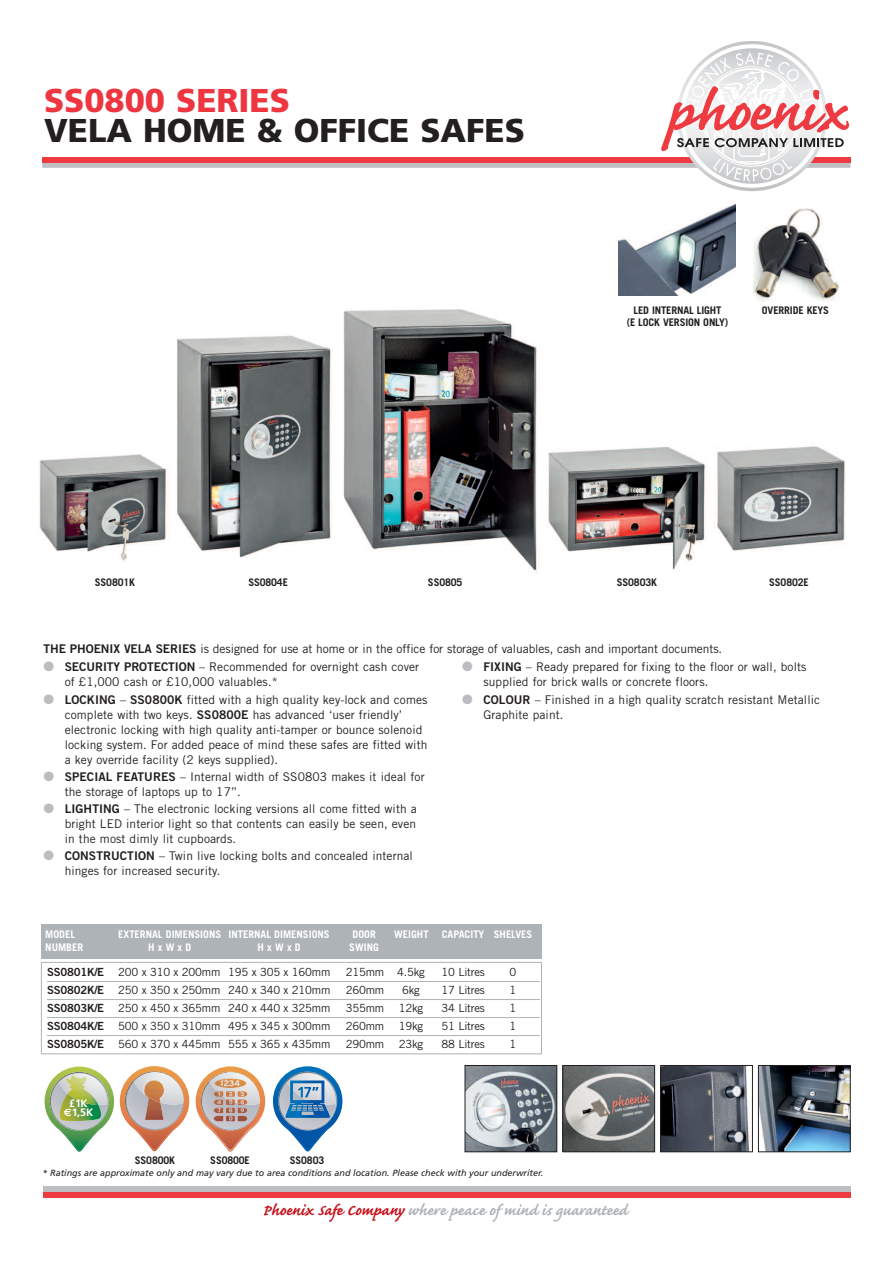
<style>
.page{position:relative;width:893px;height:1263px;background:#fff}
.page>*{position:absolute;margin:0;border:0;box-sizing:border-box;transform-origin:0 0}
.t1{font:900 33px "Frutiger";color:#231f20}
.t2{font:900 33px "Frutiger";color:#ee3640}
.t3{font:700 19.5px "Caflisch Script";color:#aeb3b8}
.t4{font:12px/15px "Trade Gothic";letter-spacing:.005em;color:#231f20}
.t5{font:11.25px "Trade Gothic";letter-spacing:-.02em;color:#231f20}
.t6{font:700 10.8px/9.9px "Frutiger";color:#fff;text-align:center}
.t7{font:700 10.5px "Trade Gothic";letter-spacing:-.01em;color:#231f20}
.t8{font:700 10.5px "Trade Gothic";color:#fff}
.t9{font:italic 9px "Frutiger";color:#231f20}
.s1{font-family:"Trade Gothic Bold Two"}
.s2{color:#bcbdc0}
.s3{font-family:"Euro Sans"}
.s4{color:#c4121a}
</style>
<div class="page">
<div style="left:41px;top:962px;width:501px;height:92px;border:1px solid #aeb3b8"></div>
<hr style="left:47px;top:981px;width:493px;height:1px;background:#aeb3b8">
<hr style="left:47px;top:999px;width:493px;height:1px;background:#aeb3b8">
<hr style="left:47px;top:1017px;width:493px;height:1px;background:#aeb3b8">
<hr style="left:47px;top:1035px;width:493px;height:1px;background:#aeb3b8">
<div style="left:41px;top:925px;width:500px;height:34px;background:#aeb3b8"></div>
<img style="left:39px;top:309px;width:806px;height:264px">
<div style="left:754px;top:202px;width:86px;height:111px;background:#fff"></div>
<img style="left:754px;top:208px;width:85px;height:93px">
<img style="left:619px;top:202px;width:117px;height:93px">
<div style="left:43px;top:1187px;width:807px;height:5px;background:#bebfc2"></div>
<div style="left:43px;top:1192px;width:807px;height:5px;background:#ee3a41"></div>
<svg style="left:42px;top:41px;width:808px;height:150px"></svg>
<img style="left:467px;top:1067px;width:88px;height:83px">
<div style="left:465px;top:1065px;width:92px;height:87px;border:1px solid #231f20"></div>
<img style="left:565px;top:1067px;width:88px;height:83px">
<div style="left:563px;top:1065px;width:92px;height:87px;border:1px solid #231f20"></div>
<img style="left:662px;top:1067px;width:89px;height:83px">
<div style="left:660px;top:1065px;width:93px;height:87px;border:1px solid #231f20"></div>
<img style="left:760px;top:1067px;width:88px;height:83px">
<div style="left:758px;top:1065px;width:92px;height:87px;border:1px solid #231f20"></div>
<svg style="left:196px;top:1066px;width:69px;height:86px"></svg>
<img style="left:241px;top:1078px;width:5px;height:9px">
<img style="left:215px;top:1079px;width:4px;height:8px">
<img style="left:219px;top:1078px;width:22px;height:24px">
<svg style="left:45px;top:1066px;width:69px;height:86px"></svg>
<img style="left:59px;top:1093px;width:43px;height:28px">
<img style="left:66px;top:1075px;width:32px;height:30px">
<svg style="left:273px;top:1066px;width:69px;height:86px"></svg>
<svg style="left:120px;top:1066px;width:69px;height:86px"></svg>
<img style="left:145px;top:1103px;width:18px;height:17px">
<img style="left:144px;top:1080px;width:20px;height:23px">
<h1 class="t2" style="left:44px;top:87px;width:247px">SS0800 SERIES</h1>
<h1 class="t1" style="left:44px;top:117px;width:482px">VELA HOME &amp; OFFICE SAFES</h1>
<p class="t7" style="left:634px;top:306px;width:89px">LED INTERNAL LIGHT</p>
<p class="t7" style="left:762px;top:306px;width:69px">OVERRIDE KEYS</p>
<p class="t7" style="left:627px;top:318px;width:103px">(E LOCK VERSION ONLY)</p>
<p class="t7" style="left:95px;top:578px;width:42px">SS0801K</p>
<p class="t7" style="left:248px;top:578px;width:41px">SS0804E</p>
<p class="t7" style="left:428px;top:578px;width:36px">SS0805</p>
<p class="t7" style="left:617px;top:578px;width:42px">SS0803K</p>
<p class="t7" style="left:769px;top:578px;width:41px">SS0802E</p>
<p class="t4" style="left:44px;top:643px;width:680px"><span class="s1">THE PHOENIX VELA SERIES</span> is designed for use at home or in the office for storage of valuables, cash and important documents.</p>
<p class="t4" style="left:65px;top:661px;width:356px;text-indent:-21px"><span class="s2">●</span> <span class="s1">SECURITY PROTECTION</span> – Recommended for overnight cash cover of £1,000 cash or £10,000 valuables.*</p>
<p class="t4" style="left:65px;top:693px;width:364px;text-indent:-21px"><span class="s2">●</span> <span class="s1">LOCKING</span> – <span class="s1">SS0800K</span> fitted with a high quality key-lock and comes complete with two keys. <span class="s1">SS0800E</span> has advanced ‘user friendly’ electronic locking with high quality anti-tamper or bounce solenoid locking system. For added peace of mind these safes are fitted with a key override facility (2 keys supplied).</p>
<p class="t4" style="left:65px;top:770px;width:361px;text-indent:-21px"><span class="s2">●</span> <span class="s1">SPECIAL FEATURES</span> – Internal width of SS0803 makes it ideal for the storage of laptops up to 17”.</p>
<p class="t4" style="left:65px;top:802px;width:354px;text-align:justify;text-indent:-21px"><span class="s2">●</span> <span class="s1">LIGHTING</span> – The electronic locking versions all come fitted with a bright LED interior light so that contents can easily be seen, even in the most dimly lit cupboards.</p>
<p class="t4" style="left:65px;top:849px;width:350px;text-indent:-21px"><span class="s2">●</span> <span class="s1">CONSTRUCTION</span> – Twin live locking bolts and concealed internal hinges for increased security.</p>
<p class="t4" style="left:483px;top:661px;width:325px;text-indent:-21px"><span class="s2">●</span> <span class="s1">FIXING</span> – Ready prepared for fixing to the floor or wall, bolts supplied for brick walls or concrete floors.</p>
<p class="t4" style="left:483px;top:693px;width:338px;text-indent:-21px"><span class="s2">●</span> <span class="s1">COLOUR</span> – Finished in a high quality scratch resistant Metallic<br>Graphite paint.</p>
<p class="t8" style="left:45px;top:931px;width:31px">MODEL</p>
<p class="t8" style="left:118px;top:931px;width:213px">EXTERNAL DIMENSIONS INTERNAL DIMENSIONS</p>
<p class="t8" style="left:352px;top:931px;width:25px">DOOR</p>
<p class="t8" style="left:394px;top:931px;width:140px">WEIGHT CAPACITY SHELVES</p>
<p class="t8" style="left:45px;top:943px;width:39px">NUMBER</p>
<p class="t8" style="left:148px;top:943px;width:45px">HxWxD</p>
<p class="t8" style="left:258px;top:943px;width:45px">HxWxD</p>
<p class="t8" style="left:349px;top:943px;width:31px">SWING</p>
<p class="t5" style="left:47px;top:967px;width:285px"><span class="s1">SS0801K/E</span> 200 x 310 x 200mm 195 x 305 x 160mm</p>
<p class="t5" style="left:346px;top:967px;width:81px">215mm 4.5kg</p>
<p class="t5" style="left:441px;top:967px;width:45px">10 Litres</p>
<p class="t5" style="left:510px;top:967px;width:8px">0</p>
<p class="t5" style="left:47px;top:985px;width:285px"><span class="s1">SS0802K/E</span> 250 x 350 x 250mm 240 x 340 x 210mm</p>
<p class="t5" style="left:346px;top:985px;width:40px">260mm</p>
<p class="t5" style="left:402px;top:985px;width:19px">6kg</p>
<p class="t5" style="left:441px;top:985px;width:45px">17 Litres</p>
<p class="t5" style="left:510px;top:985px;width:8px">1</p>
<p class="t5" style="left:47px;top:1003px;width:285px"><span class="s1">SS0803K/E</span> 250 x 450 x 365mm 240 x 440 x 325mm</p>
<p class="t5" style="left:346px;top:1003px;width:40px">355mm</p>
<p class="t5" style="left:399px;top:1003px;width:26px">12kg</p>
<p class="t5" style="left:441px;top:1003px;width:45px">34 Litres</p>
<p class="t5" style="left:510px;top:1003px;width:8px">1</p>
<p class="t5" style="left:47px;top:1021px;width:285px"><span class="s1">SS0804K/E</span> 500 x 350 x 310mm 495 x 345 x 300mm</p>
<p class="t5" style="left:346px;top:1021px;width:40px">260mm</p>
<p class="t5" style="left:399px;top:1021px;width:26px">19kg</p>
<p class="t5" style="left:441px;top:1021px;width:45px">51 Litres</p>
<p class="t5" style="left:510px;top:1021px;width:8px">1</p>
<p class="t5" style="left:47px;top:1039px;width:285px"><span class="s1">SS0805K/E</span> 560 x 370 x 445mm 555 x 365 x 435mm</p>
<p class="t5" style="left:346px;top:1039px;width:40px">290mm</p>
<p class="t5" style="left:399px;top:1039px;width:26px">23kg</p>
<p class="t5" style="left:441px;top:1039px;width:45px">88 Litres</p>
<p class="t5" style="left:510px;top:1039px;width:8px">1</p>
<p class="t6" style="left:64px;top:1099px;width:31px">£1K <span class="s3">€</span>1,5K</p>
<p class="t7" style="left:135px;top:1157px;width:42px">SS0800K</p>
<p class="t7" style="left:210px;top:1157px;width:41px">SS0800E</p>
<p class="t7" style="left:290px;top:1157px;width:36px">SS0803</p>
<p class="t9" style="left:43px;top:1169px;width:502px">* Ratings are approximate only and may vary due to area conditions and location. Please check with your underwriter.</p>
<h2 class="t3" style="left:263px;top:1197px;width:366px"><span class="s4">Phoenix Safe Company</span> where peace of mind is guaranteed</h2>
</div>
